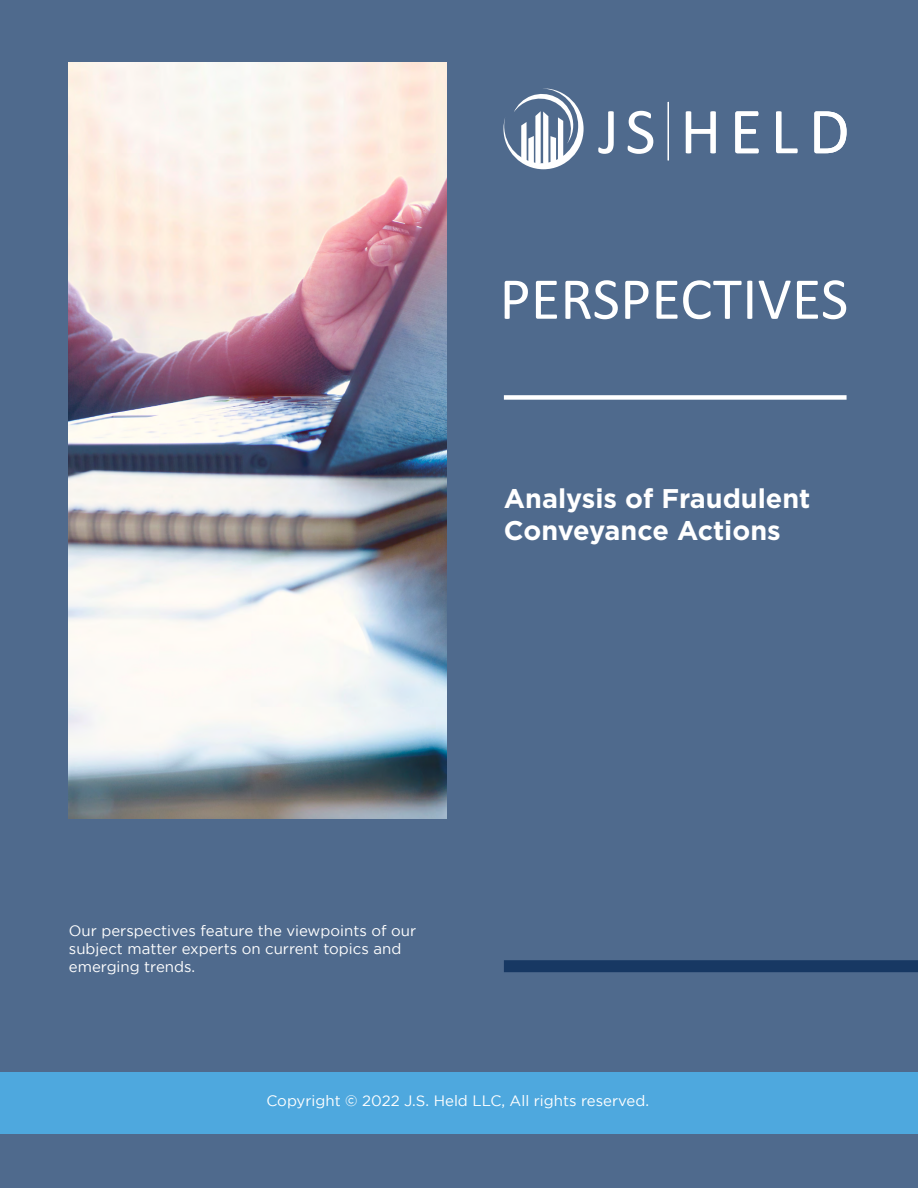
<style>
.page{position:relative;width:918px;height:1188px;background:#4f6a8d}
.page>*{position:absolute;margin:0;border:0;box-sizing:border-box;transform-origin:0 0}
.t1{font:60px "Calibri";letter-spacing:.005em;color:#fff}
.t2{font:700 27px/32.4px "Gotham";color:#fff}
.t3{font:15px/18px "Gotham";color:#fff}
</style>
<div class="page">
<div style="left:0;top:1072px;width:918px;height:62px;background:#4ea8de"></div>
<hr style="left:668px;top:102px;width:1px;height:58px;background:#fff">
<svg style="left:598px;top:111px;width:16px;height:43px"></svg>
<svg style="left:628px;top:111px;width:25px;height:43px"></svg>
<svg style="left:686px;top:111px;width:30px;height:42px"></svg>
<svg style="left:735px;top:111px;width:24px;height:42px"></svg>
<svg style="left:776px;top:111px;width:22px;height:42px"></svg>
<svg style="left:814px;top:111px;width:33px;height:42px"></svg>
<svg style="left:503px;top:88px;width:81px;height:81px"></svg>
<div style="left:504px;top:395px;width:343px;height:5px;background:#fff"></div>
<div style="left:504px;top:960px;width:414px;height:12px;background:#173863"></div>
<img style="left:69px;top:63px;width:377px;height:756px">
<h1 class="t1" style="left:500px;top:257px;width:350px">PERSPECTIVES</h1>
<h2 class="t2" style="left:504px;top:482px;width:308px">Analysis of Fraudulent<br>Conveyance Actions</h2>
<p class="t3" style="left:69px;top:921px;width:349px">Our perspectives feature the viewpoints of our subject matter experts on current topics and emerging trends.</p>
<p class="t3" style="left:266px;top:1091px;width:384px">Copyright © 2022 J.S. Held LLC, All rights reserved.</p>
</div>
